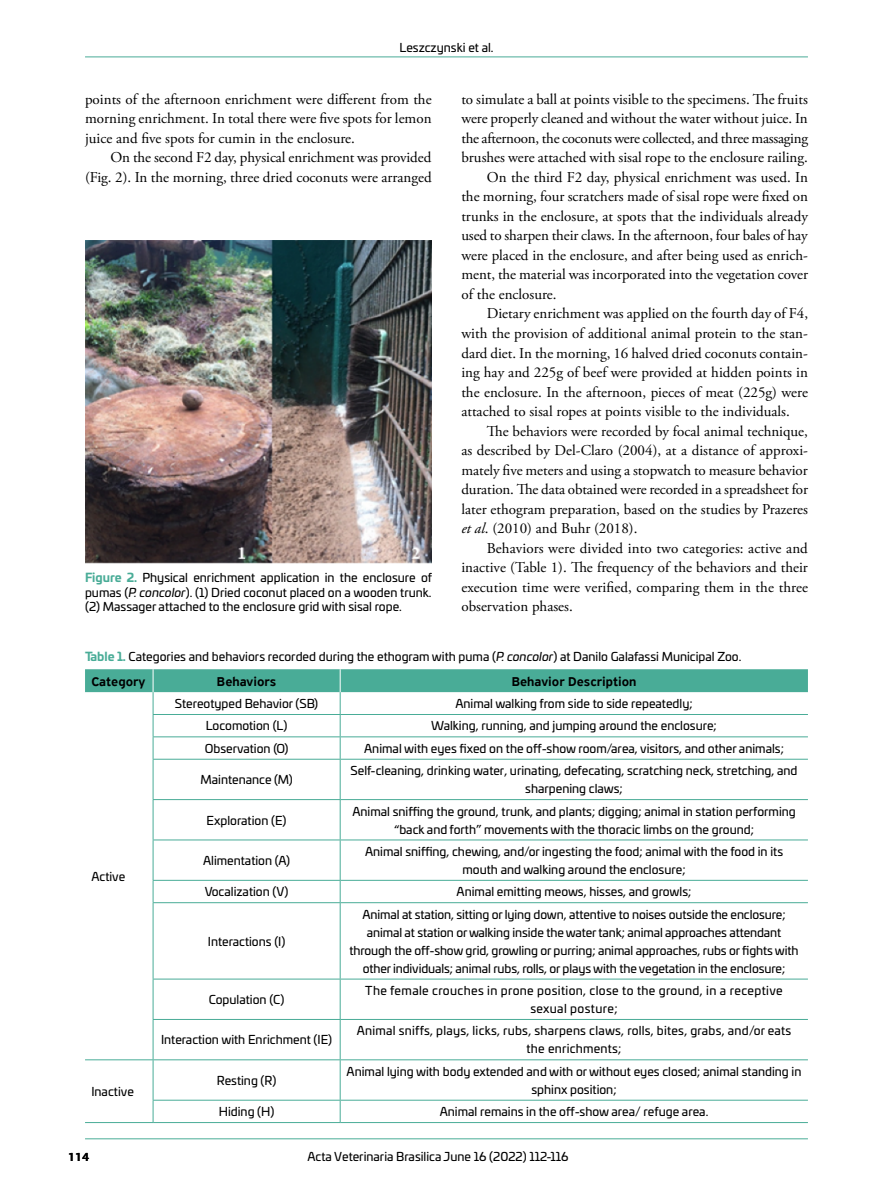
<style>
.page{position:relative;width:893px;height:1191px;background:#fff}
.page>*{position:absolute;margin:0;border:0;box-sizing:border-box;transform-origin:0 0}
.t1{font:15px/19.5px "Adobe Garamond Pro";color:#000;text-align:justify}
.t2{font:500 13.5px "PF Highway Sans Pro";color:#000}
.t3{font:12px/18px "Univia Pro";color:#000;text-align:center}
.t4{font:12px/18px "Univia Pro";letter-spacing:.02em;color:#000;text-align:center}
.t5{font:12px/18px "Univia Pro";letter-spacing:.03em;color:#000;text-align:center}
.t6{font:700 12px "PF Agora Sans Pro";color:#000}
.s1{font-style:italic}
.s2{font-weight:700;color:#49ac97}
</style>
<div class="page">
<hr style="left:85px;top:57px;width:723px;height:1px;background:#49ac97">
<hr style="left:85px;top:1138px;width:723px;height:1px;background:#49ac97">
<img style="left:85px;top:240px;width:347px;height:323px">
<hr style="left:153px;top:759px;width:187px;height:1px;background:#49ac97">
<hr style="left:153px;top:759px;width:1px;height:40px;background:#49ac97">
<hr style="left:340px;top:759px;width:468px;height:1px;background:#49ac97">
<hr style="left:340px;top:759px;width:1px;height:40px;background:#49ac97">
<hr style="left:153px;top:799px;width:187px;height:1px;background:#49ac97">
<hr style="left:153px;top:800px;width:1px;height:39px;background:#49ac97">
<hr style="left:340px;top:799px;width:468px;height:1px;background:#49ac97">
<hr style="left:340px;top:800px;width:1px;height:39px;background:#49ac97">
<hr style="left:153px;top:839px;width:187px;height:1px;background:#49ac97">
<hr style="left:153px;top:840px;width:1px;height:40px;background:#49ac97">
<hr style="left:340px;top:839px;width:468px;height:1px;background:#49ac97">
<hr style="left:340px;top:840px;width:1px;height:40px;background:#49ac97">
<hr style="left:153px;top:880px;width:187px;height:1px;background:#49ac97">
<svg style="left:153px;top:880px;width:1px;height:22px"></svg>
<hr style="left:340px;top:880px;width:468px;height:1px;background:#49ac97">
<svg style="left:340px;top:880px;width:1px;height:22px"></svg>
<hr style="left:153px;top:902px;width:187px;height:1px;background:#49ac97">
<hr style="left:153px;top:903px;width:1px;height:75px;background:#49ac97">
<hr style="left:340px;top:902px;width:468px;height:1px;background:#49ac97">
<hr style="left:340px;top:903px;width:1px;height:75px;background:#49ac97">
<hr style="left:153px;top:978px;width:187px;height:1px;background:#49ac97">
<hr style="left:153px;top:979px;width:1px;height:40px;background:#49ac97">
<hr style="left:340px;top:978px;width:468px;height:1px;background:#49ac97">
<hr style="left:340px;top:979px;width:1px;height:40px;background:#49ac97">
<hr style="left:153px;top:1019px;width:187px;height:1px;background:#49ac97">
<hr style="left:153px;top:1019px;width:1px;height:40px;background:#49ac97">
<hr style="left:340px;top:1019px;width:468px;height:1px;background:#49ac97">
<hr style="left:340px;top:1019px;width:1px;height:40px;background:#49ac97">
<hr style="left:85px;top:1059px;width:68px;height:1px;background:#49ac97">
<hr style="left:85px;top:1122px;width:68px;height:1px;background:#49ac97">
<hr style="left:153px;top:1059px;width:187px;height:1px;background:#49ac97">
<hr style="left:153px;top:1060px;width:1px;height:39px;background:#49ac97">
<hr style="left:340px;top:1059px;width:468px;height:1px;background:#49ac97">
<hr style="left:340px;top:1060px;width:1px;height:39px;background:#49ac97">
<hr style="left:153px;top:1099px;width:187px;height:1px;background:#49ac97">
<svg style="left:153px;top:1100px;width:1px;height:22px"></svg>
<hr style="left:340px;top:1099px;width:468px;height:1px;background:#49ac97">
<svg style="left:340px;top:1100px;width:1px;height:22px"></svg>
<hr style="left:153px;top:1122px;width:187px;height:1px;background:#49ac97">
<hr style="left:340px;top:1122px;width:468px;height:1px;background:#49ac97">
<svg style="left:85px;top:669px;width:723px;height:90px"></svg>
<p class="t3" style="left:399px;top:38px;width:96px">Leszczynski et al.</p>
<p class="t1" style="left:85px;top:90px;width:348px">points of the afternoon enrichment were different from the morning enrichment. In total there were five spots for lemon juice and five spots for cumin in the enclosure.</p>
<p class="t1" style="left:85px;top:148px;width:348px;text-align:right">On the second F2 day, physical enrichment was provided (Fig. 2). In the morning, three dried coconuts were arranged</p>
<p class="t1" style="left:461px;top:90px;width:348px">to simulate a ball at points visible to the specimens. The fruits</p>
<p class="t1" style="left:461px;top:109px;width:348px">were properly cleaned and without the water without juice. In</p>
<p class="t1" style="left:461px;top:129px;width:348px">the afternoon, the coconuts were collected, and three massaging</p>
<p class="t1" style="left:461px;top:148px;width:348px">brushes were attached with sisal rope to the enclosure railing.</p>
<p class="t1" style="left:487px;top:168px;width:323px">On the third F2 day, physical enrichment was used. In</p>
<p class="t1" style="left:461px;top:187px;width:348px">the morning, four scratchers made of sisal rope were fixed on</p>
<p class="t1" style="left:461px;top:207px;width:348px">trunks in the enclosure, at spots that the individuals already</p>
<p class="t1" style="left:461px;top:226px;width:348px">used to sharpen their claws. In the afternoon, four bales of hay</p>
<p class="t1" style="left:461px;top:246px;width:348px">were placed in the enclosure, and after being used as enrich-</p>
<p class="t1" style="left:461px;top:265px;width:348px">ment, the material was incorporated into the vegetation cover</p>
<p class="t1" style="left:461px;top:285px;width:97px">of the enclosure.</p>
<p class="t1" style="left:487px;top:304px;width:323px">Dietary enrichment was applied on the fourth day of F4,</p>
<p class="t1" style="left:461px;top:324px;width:348px">with the provision of additional animal protein to the stan-</p>
<p class="t1" style="left:461px;top:343px;width:348px">dard diet. In the morning, 16 halved dried coconuts contain-</p>
<p class="t1" style="left:461px;top:363px;width:348px">ing hay and 225g of beef were provided at hidden points in</p>
<p class="t1" style="left:461px;top:382px;width:348px">the enclosure. In the afternoon, pieces of meat (225g) were</p>
<p class="t1" style="left:461px;top:402px;width:330px">attached to sisal ropes at points visible to the individuals.</p>
<p class="t1" style="left:487px;top:421px;width:323px">The behaviors were recorded by focal animal technique,</p>
<p class="t1" style="left:461px;top:441px;width:348px">as described by Del-Claro (2004), at a distance of approxi-</p>
<p class="t1" style="left:461px;top:460px;width:348px">mately five meters and using a stopwatch to measure behavior</p>
<p class="t1" style="left:461px;top:480px;width:348px">duration. The data obtained were recorded in a spreadsheet for</p>
<p class="t1" style="left:461px;top:499px;width:348px">later ethogram preparation, based on the studies by Prazeres</p>
<p class="t1" style="left:461px;top:519px;width:178px"><span class="s1">et al</span>. (2010) and Buhr (2018).</p>
<p class="t1" style="left:487px;top:538px;width:322px">Behaviors were divided into two categories: active and</p>
<p class="t1" style="left:461px;top:558px;width:348px">inactive (Table 1). The frequency of the behaviors and their</p>
<p class="t1" style="left:461px;top:577px;width:348px">execution time were verified, comparing them in the three</p>
<p class="t1" style="left:461px;top:597px;width:113px">observation phases.</p>
<p class="t3" style="left:85px;top:570px;width:349px;line-height:14.4px;text-align:justify"><span class="s2">Figure 2.</span> Physical enrichment application in the enclosure of pumas (<span class="s1">P. concolor</span>). (1) Dried coconut placed on a wooden trunk. (2) Massager attached to the enclosure grid with sisal rope.</p>
<p class="t3" style="left:85px;top:647px;width:658px"><span class="s2">Table 1.</span> Categories and behaviors recorded during the ethogram with puma (<span class="s1">P. concolor</span>) at Danilo Galafassi Municipal Zoo.</p>
<p class="t2" style="left:91px;top:673px;width:55px">Category</p>
<p class="t2" style="left:217px;top:673px;width:61px">Behaviors</p>
<p class="t2" style="left:512px;top:673px;width:126px">Behavior Description</p>
<p class="t3" style="left:91px;top:866px;width:35px">Active</p>
<p class="t3" style="left:91px;top:1082px;width:44px">Inactive</p>
<p class="t3" style="left:175px;top:694px;width:145px">Stereotyped Behavior (SB)</p>
<p class="t3" style="left:455px;top:694px;width:239px">Animal walking from side to side repeatedly;</p>
<p class="t3" style="left:206px;top:716px;width:83px">Locomotion (L)</p>
<p class="t3" style="left:431px;top:716px;width:287px">Walking, running, and jumping around the enclosure;</p>
<p class="t3" style="left:205px;top:738px;width:85px">Observation (O)</p>
<p class="t3" style="left:364px;top:738px;width:421px">Animal with eyes fixed on the off-show room/area, visitors, and other animals;</p>
<p class="t3" style="left:200px;top:770px;width:94px">Maintenance (M)</p>
<p class="t3" style="left:351px;top:761px;width:448px">Self-cleaning, drinking water, urinating, defecating, scratching neck, stretching, and sharpening claws;</p>
<p class="t3" style="left:207px;top:810px;width:81px">Exploration (E)</p>
<p class="t3" style="left:352px;top:801px;width:445px">Animal sniffing the ground, trunk, and plants; digging; animal in station performing “back and forth” movements with the thoracic limbs on the ground;</p>
<p class="t3" style="left:203px;top:851px;width:89px">Alimentation (A)</p>
<p class="t3" style="left:365px;top:842px;width:420px">Animal sniffing, chewing, and/or ingesting the food; animal with the food in its mouth and walking around the enclosure;</p>
<p class="t3" style="left:205px;top:882px;width:85px">Vocalization (V)</p>
<p class="t3" style="left:457px;top:882px;width:236px">Animal emitting meows, hisses, and growls;</p>
<p class="t3" style="left:208px;top:931px;width:79px">Interactions (I)</p>
<p class="t3" style="left:349px;top:904px;width:451px">Animal at station, sitting or lying down, attentive to noises outside the enclosure; animal at station or walking inside the water tank; animal approaches attendant through the off-show grid, growling or purring; animal approaches, rubs or fights with other individuals; animal rubs, rolls, or plays with the vegetation in the enclosure;</p>
<p class="t3" style="left:209px;top:990px;width:77px">Copulation (C)</p>
<p class="t5" style="left:365px;top:981px;width:419px">The female crouches in prone position, close to the ground, in a receptive sexual posture;</p>
<p class="t3" style="left:161px;top:1030px;width:173px">Interaction with Enrichment (IE)</p>
<p class="t4" style="left:357px;top:1021px;width:436px">Animal sniffs, plays, licks, rubs, sharpens claws, rolls, bites, grabs, and/or eats the enrichments;</p>
<p class="t3" style="left:217px;top:1070px;width:61px">Resting (R)</p>
<p class="t3" style="left:347px;top:1061px;width:456px">Animal lying with body extended and with or without eyes closed; animal standing in sphinx position;</p>
<p class="t3" style="left:219px;top:1102px;width:57px">Hiding (H)</p>
<p class="t3" style="left:440px;top:1102px;width:270px">Animal remains in the off-show area/ refuge area.</p>
<p class="t6" style="left:68px;top:1148px;width:23px">114</p>
<p class="t3" style="left:307px;top:1147px;width:262px">Acta Veterinaria Brasilica June 16 (2022) 112-116</p>
</div>
